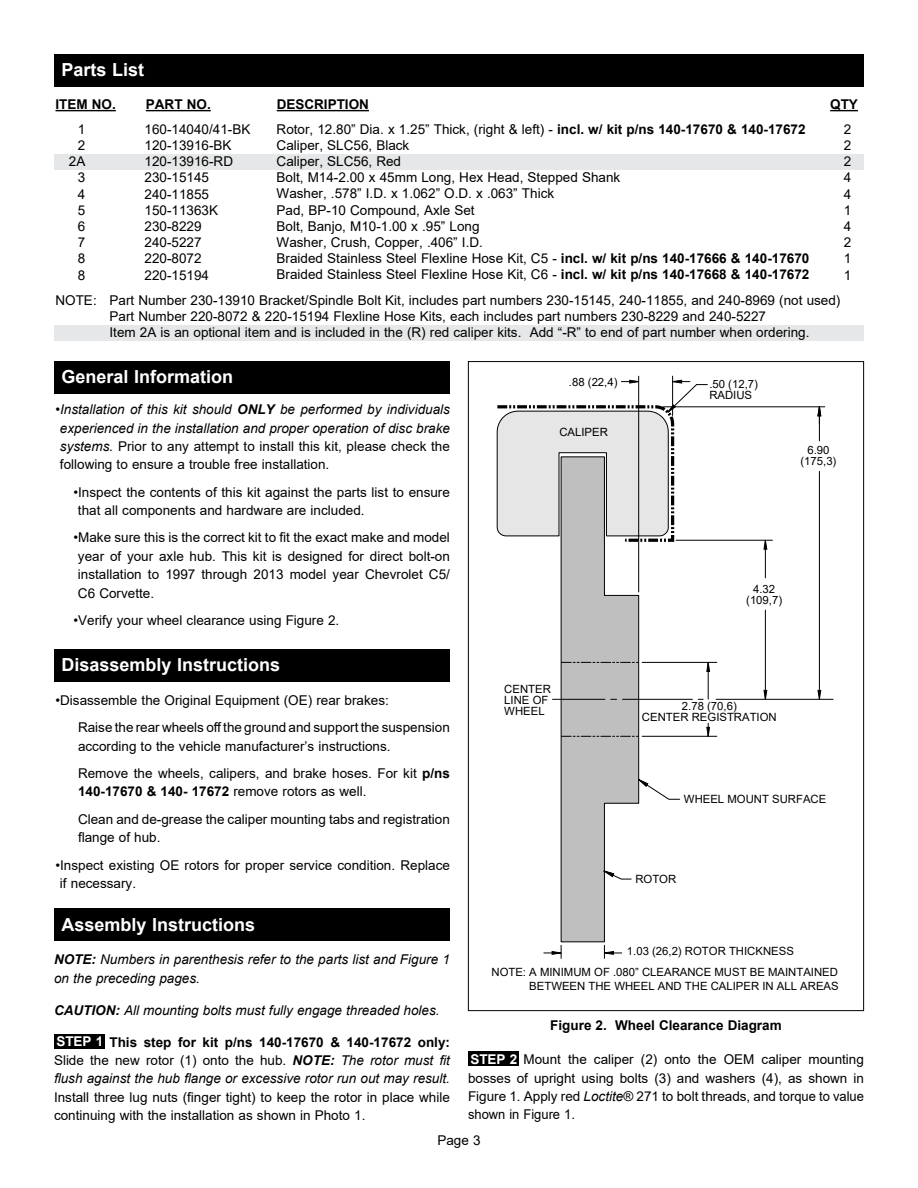
<style>
.page{position:relative;width:918px;height:1188px;background:#fff}
.page>*{position:absolute;margin:0;border:0;box-sizing:border-box;transform-origin:0 0}
.t1{font:700 18px "Arial";color:#fff}
.t2{font:13.5px/16.2px "Arial";color:#000}
.t3{font:italic 13.5px/18.3px "Arial";color:#000;text-align:justify}
.t4{font:700 13.5px "Arial";color:#000}
.t5{font:700 13.5px "Arial";color:#fff}
.t6{font:11.4px/11.4px "Arial";color:#000;text-align:center}
.s1{font-weight:700}
.s2{font-style:normal}
.s3{font-weight:700;font-style:normal}
.s4{font-style:italic}
</style>
<div class="page">
<div style="left:54px;top:54px;width:810px;height:32px;background:#000"></div>
<div style="left:54px;top:154px;width:810px;height:16px;background:#e6e7e8"></div>
<div style="left:54px;top:325px;width:810px;height:16px;background:#e6e7e8"></div>
<hr style="left:56px;top:110px;width:60px;height:1px;background:#000">
<hr style="left:146px;top:110px;width:65px;height:1px;background:#000">
<hr style="left:277px;top:110px;width:92px;height:1px;background:#000">
<svg style="left:830px;top:110px;width:28px;height:1px"></svg>
<div style="left:54px;top:361px;width:396px;height:33px;background:#000"></div>
<div style="left:54px;top:909px;width:396px;height:32px;background:#000"></div>
<div style="left:54px;top:649px;width:396px;height:33px;background:#000"></div>
<hr style="left:642px;top:736px;width:75px;height:1px;background:#000">
<hr style="left:642px;top:662px;width:75px;height:1px;background:#000">
<hr style="left:819px;top:471px;width:1px;height:228px;background:#000">
<hr style="left:819px;top:407px;width:1px;height:34px;background:#000">
<hr style="left:663px;top:406px;width:162px;height:1px;background:#000">
<hr style="left:765px;top:610px;width:1px;height:89px;background:#000">
<hr style="left:765px;top:540px;width:1px;height:38px;background:#000">
<hr style="left:676px;top:540px;width:96px;height:1px;background:#000">
<hr style="left:716px;top:699px;width:117px;height:1px;background:#000">
<hr style="left:672px;top:376px;width:1px;height:40px;background:#000">
<hr style="left:638px;top:376px;width:1px;height:216px;background:#000">
<svg style="left:817px;top:690px;width:5px;height:10px"></svg>
<svg style="left:763px;top:690px;width:5px;height:10px"></svg>
<svg style="left:763px;top:539px;width:5px;height:11px"></svg>
<svg style="left:817px;top:406px;width:5px;height:18px"></svg>
<svg style="left:496px;top:379px;width:214px;height:579px"></svg>
<div style="left:54px;top:1034px;width:51px;height:15px;background:#000"></div>
<div style="left:468px;top:1052px;width:51px;height:14px;background:#000"></div>
<h1 class="t1" style="left:62px;top:57px;width:84px">Parts List</h1>
<p class="t4" style="left:56px;top:95px;width:62px">ITEM NO.</p>
<p class="t4" style="left:146px;top:95px;width:66px">PART NO.</p>
<p class="t4" style="left:277px;top:95px;width:94px">DESCRIPTION</p>
<p class="t4" style="left:830px;top:95px;width:29px">QTY</p>
<p class="t2" style="left:277px;top:121px;width:534px">Rotor, 12.80” Dia. x 1.25” Thick, (right &amp; left) - <span class="s1">incl. w/ kit p/ns 140-17670 &amp; 140-17672<br></span>Caliper, SLC56, Black<br>Caliper, SLC56, Red<br>Bolt, M14-2.00 x 45mm Long, Hex Head, Stepped Shank<br>Washer, .578” I.D. x 1.062” O.D. x .063” Thick<br>Pad, BP-10 Compound, Axle Set<br>Bolt, Banjo, M10-1.00 x .95” Long<br>Washer, Crush, Copper, .406” I.D.<br>Braided Stainless Steel Flexline Hose Kit, C5 - <span class="s1">incl. w/ kit p/ns 140-17666 &amp; 140-17670<br></span>Braided Stainless Steel Flexline Hose Kit, C6 - <span class="s1">incl. w/ kit p/ns 140-17668 &amp; 140-17672</span></p>
<p class="t2" style="left:69px;top:121px;width:18px;text-align:right">1<br>2<br>2A<br>3<br>4<br>5<br>6<br>7<br>8<br>8</p>
<p class="t2" style="left:844px;top:121px;width:9px;text-align:justify">2<br>2<br>2<br>4<br>4<br>1<br>4<br>2<br>1<br>1</p>
<p class="t2" style="left:145px;top:121px;width:107px">160-14040/41-BK<br>120-13916-BK<br>120-13916-RD<br>230-15145<br>240-11855<br>150-11363K<br>230-8229<br>240-5227<br>220-8072<br>220-15194</p>
<p class="t2" style="left:110px;top:292px;width:732px;text-indent:-54px">NOTE: Part Number 230-13910 Bracket/Spindle Bolt Kit, includes part numbers 230-15145, 240-11855, and 240-8969 (not used)<br>Part Number 220-8072 &amp; 220-15194 Flexline Hose Kits, each includes part numbers 230-8229 and 240-5227<br>Item 2A is an optional item and is included in the (R) red caliper kits. Add “-R” to end of part number when ordering.</p>
<h1 class="t1" style="left:62px;top:364px;width:173px">General Information</h1>
<p class="t3" style="left:60px;top:401px;width:392px;text-indent:-4px"><span class="s2">•</span>Installation of this kit should <span class="s1">ONLY</span> be performed by individuals experienced in the installation and proper operation of disc brake systems. <span class="s2">Prior to any attempt to install this kit, please check the following to ensure a trouble free installation.</span></p>
<p class="t2" style="left:78px;top:483px;width:373px;line-height:18.3px;text-indent:-4px">•Inspect the contents of this kit against the parts list to ensure that all components and hardware are included.</p>
<p class="t2" style="left:78px;top:528px;width:373px;line-height:18.3px;text-align:justify;text-indent:-4px">•Make sure this is the correct kit to fit the exact make and model year of your axle hub. This kit is designed for direct bolt-on installation to 1997 through 2013 model year Chevrolet C5/ C6 Corvette.</p>
<p class="t2" style="left:73px;top:612px;width:267px">•Verify your wheel clearance using Figure 2.</p>
<h1 class="t1" style="left:62px;top:652px;width:220px">Disassembly Instructions</h1>
<p class="t2" style="left:78px;top:686px;width:373px;line-height:27.5px;text-indent:-23px">•Disassemble the Original Equipment (OE) rear brakes:<br>Raise the rear wheels off the ground and support the suspension</p>
<p class="t2" style="left:78px;top:732px;width:374px;line-height:27.5px">according to the vehicle manufacturer’s instructions.<br>Remove the wheels, calipers, and brake hoses. For kit <span class="s1">p/ns</span></p>
<p class="t2" style="left:78px;top:778px;width:373px;line-height:27.5px"><span class="s1">140-17670 &amp; 140- 17672</span> remove rotors as well.<br>Clean and de-grease the caliper mounting tabs and registration</p>
<p class="t2" style="left:78px;top:829px;width:84px">flange of hub.</p>
<p class="t2" style="left:60px;top:856px;width:391px;line-height:18.3px;text-indent:-4px">•Inspect existing OE rotors for proper service condition. Replace if necessary.</p>
<h1 class="t1" style="left:62px;top:912px;width:195px">Assembly Instructions</h1>
<p class="t3" style="left:54px;top:951px;width:397px"><span class="s1">NOTE:</span> Numbers in parenthesis refer to the parts list and Figure 1 on the preceding pages.</p>
<p class="t3" style="left:54px;top:1001px;width:387px"><span class="s1">CAUTION:</span> All mounting bolts must fully engage threaded holes.</p>
<p class="t3" style="left:54px;top:1033px;width:398px;text-indent:55px"><span class="s3">This step for kit p/ns 140-17670 &amp; 140-17672 only:<br></span><span class="s2">Slide the new rotor (1) onto the hub.</span> <span class="s1">NOTE:</span> The rotor must fit flush against the hub flange or excessive rotor run out may result.</p>
<p class="t2" style="left:54px;top:1088px;width:397px;line-height:18.3px">Install three lug nuts (finger tight) to keep the rotor in place while continuing with the installation as shown in Photo 1.</p>
<p class="t5" style="left:56px;top:1032px;width:48px">STEP 1</p>
<p class="t6" style="left:569px;top:376px;width:50px">.88 (22,4)</p>
<p class="t6" style="left:559px;top:427px;width:50px">CALIPER</p>
<p class="t6" style="left:709px;top:378px;width:50px;text-align:left">.50 (12,7)<br>RADIUS</p>
<p class="t6" style="left:801px;top:444px;width:37px">6.90 (175,3)</p>
<p class="t6" style="left:504px;top:683px;width:48px;text-align:left">CENTER<br>LINE OF<br>WHEEL</p>
<p class="t6" style="left:746px;top:583px;width:37px">4.32 (109,7)</p>
<p class="t6" style="left:642px;top:700px;width:136px">2.78 (70,6)<br>CENTER REGISTRATION</p>
<p class="t6" style="left:684px;top:793px;width:144px">WHEEL MOUNT SURFACE</p>
<p class="t6" style="left:635px;top:873px;width:42px">ROTOR</p>
<p class="t6" style="left:627px;top:945px;width:168px">1.03 (26,2) ROTOR THICKNESS</p>
<p class="t6" style="left:491px;top:965px;width:349px;line-height:13.6px;text-align:right">NOTE: A MINIMUM OF .080” CLEARANCE MUST BE MAINTAINED<br>BETWEEN THE WHEEL AND THE CALIPER IN ALL AREAS</p>
<p class="t4" style="left:550px;top:1016px;width:233px">Figure 2. Wheel Clearance Diagram</p>
<p class="t5" style="left:470px;top:1049px;width:48px">STEP 2</p>
<p class="t2" style="left:468px;top:1050px;width:397px;line-height:18.3px;text-align:justify;text-indent:55px">Mount the caliper (2) onto the OEM caliper mounting bosses of upright using bolts (3) and washers (4), as shown in Figure 1. Apply red <span class="s4">Loctite</span>® 271 to bolt threads, and torque to value shown in Figure 1.</p>
<p class="t2" style="left:437px;top:1132px;width:45px">Page 3</p>
</div>
